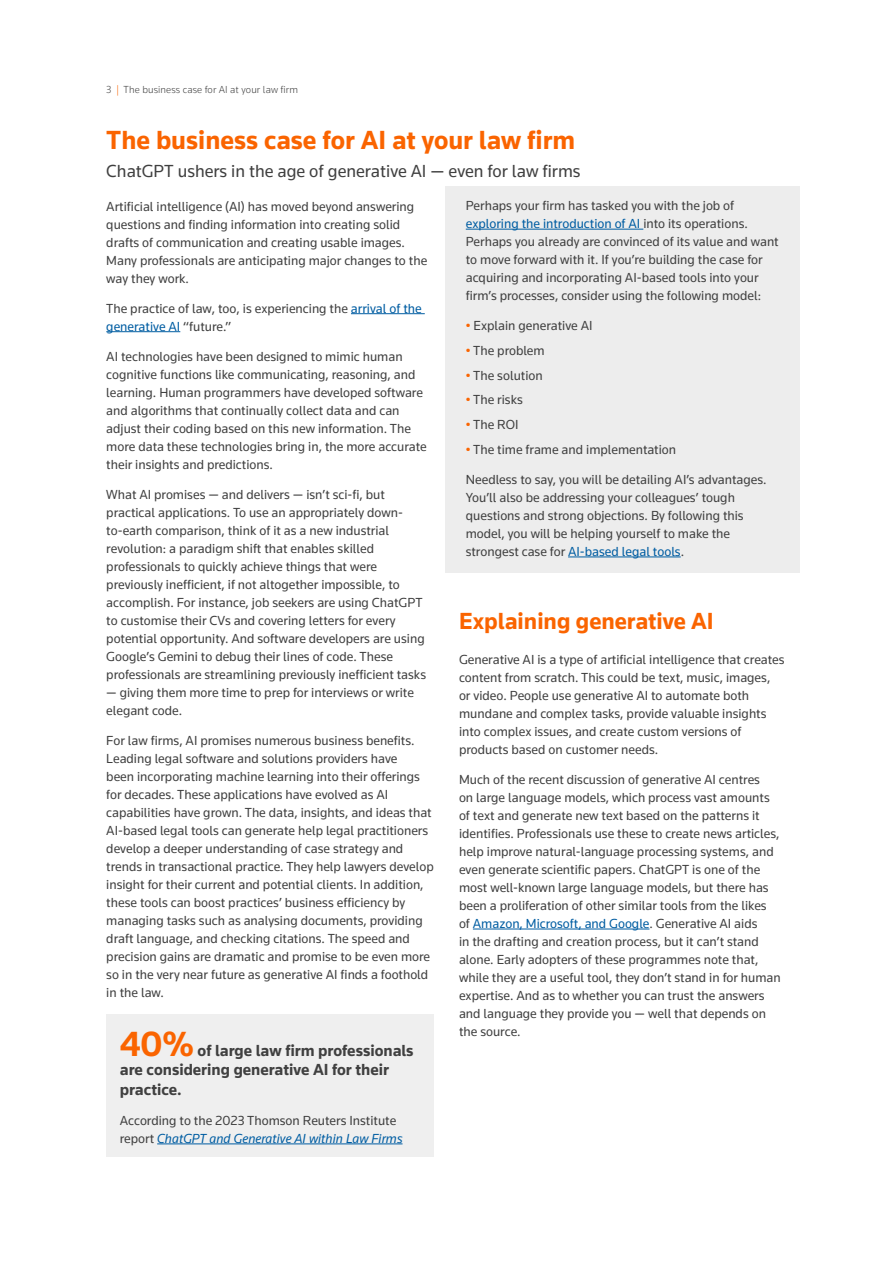
<style>
.page{position:relative;width:893px;height:1263px;background:#fff}
.page>*{position:absolute;margin:0;border:0;box-sizing:border-box;transform-origin:0 0}
.t1{font:700 27px "Knowledge 2017";color:#fa6400}
.t2{font:700 24px "Knowledge 2017";color:#fa6400}
.t3{font:18px "Knowledge 2017";color:#404040}
.t4{font:700 16.5px/19.5px "Knowledge 2017";color:#404040}
.t5{font:13.5px/18px "Knowledge 2017";color:#404040}
.t6{font:300 10.5px "Knowledge 2017";letter-spacing:.01em;color:#404040}
.s1{color:#fa6400}
.s2{color:#005da2}
.s3{font-size:36px;color:#fa6400}
.s4{font-style:italic;color:#005da2}
</style>
<div class="page">
<hr style="left:351px;top:313px;width:74px;height:1px;background:#005da2">
<hr style="left:106px;top:331px;width:74px;height:1px;background:#005da2">
<div style="left:446px;top:186px;width:354px;height:131px;background:#ededed"></div>
<hr style="left:466px;top:229px;width:177px;height:1px;background:#005da2">
<div style="left:446px;top:306px;width:354px;height:41px;background:#ededed"></div>
<div style="left:446px;top:331px;width:354px;height:40px;background:#ededed"></div>
<div style="left:446px;top:356px;width:354px;height:40px;background:#ededed"></div>
<div style="left:446px;top:380px;width:354px;height:41px;background:#ededed"></div>
<div style="left:446px;top:405px;width:354px;height:41px;background:#ededed"></div>
<div style="left:446px;top:430px;width:354px;height:40px;background:#ededed"></div>
<div style="left:446px;top:460px;width:354px;height:112px;background:#ededed"></div>
<hr style="left:568px;top:557px;width:113px;height:1px;background:#005da2">
<hr style="left:473px;top:929px;width:176px;height:1px;background:#005da2">
<div style="left:106px;top:1014px;width:328px;height:143px;background:#efefef"></div>
<hr style="left:157px;top:1143px;width:245px;height:1px;background:#005da2">
<p class="t6" style="left:106px;top:83px;width:193px">3 <span class="s1">|</span> The business case for AI at your law firm</p>
<h1 class="t1" style="left:106px;top:123px;width:470px">The business case for AI at your law firm</h1>
<h3 class="t3" style="left:106px;top:160px;width:476px">ChatGPT ushers in the age of generative AI — even for law firms</h3>
<p class="t5" style="left:106px;top:197px;width:322px">Artificial intelligence (AI) has moved beyond answering questions and finding information into creating solid drafts of communication and creating usable images.<br>Many professionals are anticipating major changes to the way they work.</p>
<p class="t5" style="left:106px;top:299px;width:317px">The practice of law, too, is experiencing the <span class="s2">arrival of the generative AI</span> “future.”</p>
<p class="t5" style="left:106px;top:347px;width:322px">AI technologies have been designed to mimic human cognitive functions like communicating, reasoning, and learning. Human programmers have developed software and algorithms that continually collect data and can adjust their coding based on this new information. The more data these technologies bring in, the more accurate their insights and predictions.</p>
<p class="t5" style="left:106px;top:485px;width:321px">What AI promises — and delivers — isn’t sci-fi, but practical applications. To use an appropriately down&shy;to-earth comparison, think of it as a new industrial revolution: a paradigm shift that enables skilled professionals to quickly achieve things that were previously inefficient, if not altogether impossible, to accomplish. For instance, job seekers are using ChatGPT to customise their CVs and covering letters for every potential opportunity. And software developers are using Google’s Gemini to debug their lines of code. These professionals are streamlining previously inefficient tasks</p>
<p class="t5" style="left:106px;top:683px;width:309px">— giving them more time to prep for interviews or write elegant code.</p>
<p class="t5" style="left:106px;top:731px;width:329px">For law firms, AI promises numerous business benefits.<br>Leading legal software and solutions providers have<br>been incorporating machine learning into their offerings for decades. These applications have evolved as AI capabilities have grown. The data, insights, and ideas that AI-based legal tools can generate help legal practitioners develop a deeper understanding of case strategy and trends in transactional practice. They help lawyers develop insight for their current and potential clients. In addition, these tools can boost practices’ business efficiency by managing tasks such as analysing documents, providing draft language, and checking citations. The speed and precision gains are dramatic and promise to be even more so in the very near future as generative AI finds a foothold in the law.</p>
<p class="t4" style="left:120px;top:1040px;width:295px"><span class="s3">40%</span> of large law firm professionals are considering generative AI for their practice.</p>
<p class="t5" style="left:120px;top:1111px;width:284px">According to the 2023 Thomson Reuters Institute report <span class="s4">ChatGPT and Generative AI within Law Firms</span></p>
<p class="t5" style="left:466px;top:196px;width:314px">Perhaps your firm has tasked you with the job of <span class="s2">exploring the introduction of AI</span> into its operations.<br>Perhaps you already are convinced of its value and want to move forward with it. If you’re building the case for acquiring and incorporating AI-based tools into your firm’s processes, consider using the following model:</p>
<p class="t5" style="left:466px;top:316px;width:128px"><span class="s1">•</span> Explain generative AI</p>
<p class="t5" style="left:466px;top:341px;width:80px"><span class="s1">•</span> The problem</p>
<p class="t5" style="left:466px;top:366px;width:78px"><span class="s1">•</span> The solution</p>
<p class="t5" style="left:466px;top:391px;width:59px"><span class="s1">•</span> The risks</p>
<p class="t5" style="left:466px;top:415px;width:54px"><span class="s1">•</span> The ROI</p>
<p class="t5" style="left:466px;top:440px;width:212px"><span class="s1">•</span> The time frame and implementation</p>
<p class="t5" style="left:466px;top:470px;width:302px">Needless to say, you will be detailing AI’s advantages.<br>You’ll also be addressing your colleagues’ tough questions and strong objections. By following this model, you will be helping yourself to make the strongest case for <span class="s2">AI-based legal tools</span>.</p>
<h2 class="t2" style="left:459px;top:606px;width:256px">Explaining generative AI</h2>
<p class="t5" style="left:459px;top:650px;width:327px">Generative AI is a type of artificial intelligence that creates content from scratch. This could be text, music, images, or video. People use generative AI to automate both mundane and complex tasks, provide valuable insights into complex issues, and create custom versions of products based on customer needs.</p>
<p class="t5" style="left:459px;top:770px;width:323px">Much of the recent discussion of generative AI centres<br>on large language models, which process vast amounts of text and generate new text based on the patterns it identifies. Professionals use these to create news articles, help improve natural-language processing systems, and even generate scientific papers. ChatGPT is one of the most well-known large language models, but there has been a proliferation of other similar tools from the likes of <span class="s2">Amazon, Microsoft, and Google</span>. Generative AI aids<br>in the drafting and creation process, but it can’t stand alone. Early adopters of these programmes note that, while they are a useful tool, they don’t stand in for human expertise. And as to whether you can trust the answers and language they provide you — well that depends on the source.</p>
</div>
